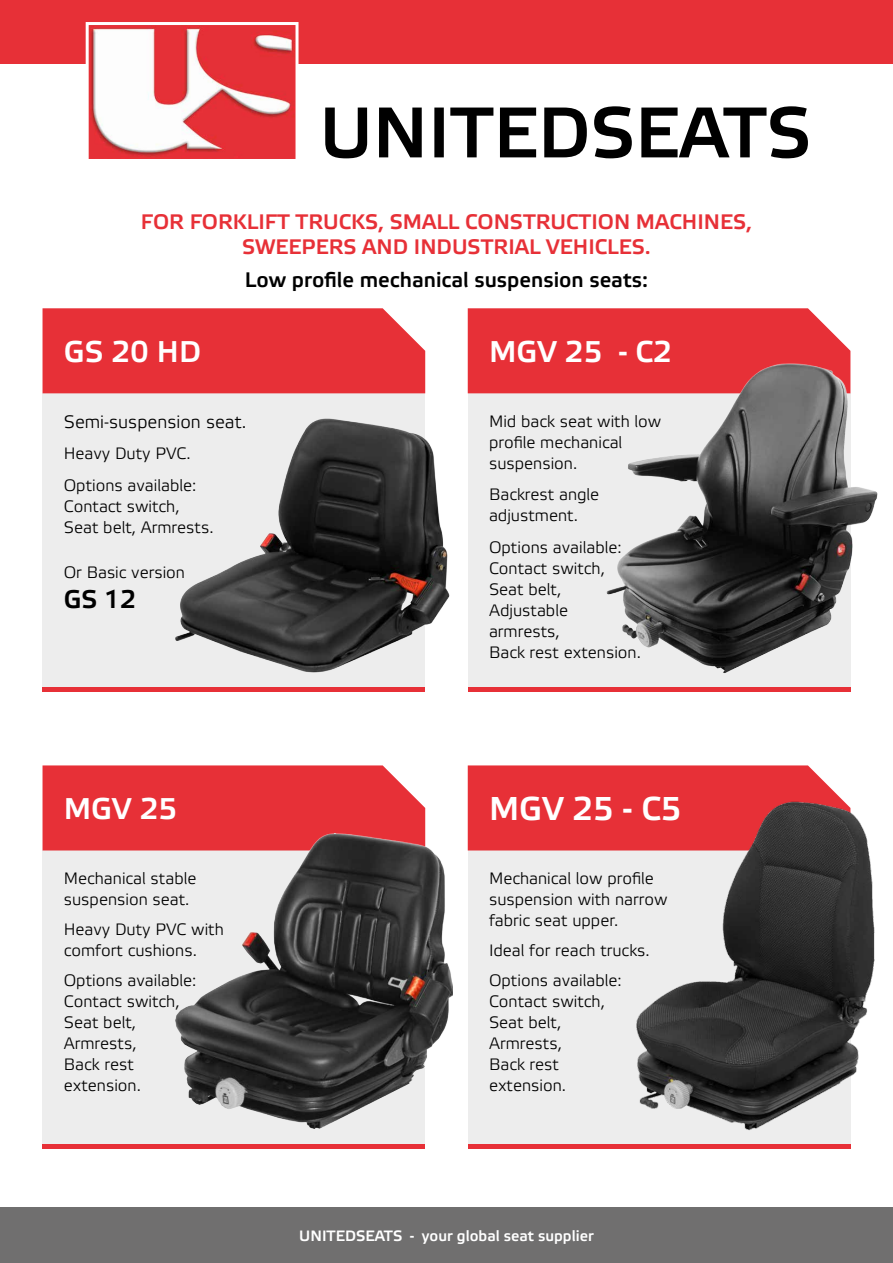
<style>
.page{position:relative;width:893px;height:1263px;background:#fff}
.page>*{position:absolute;margin:0;border:0;box-sizing:border-box;transform-origin:0 0}
.t1{font:700 33px "Elektra Light Pro";color:#fff}
.t2{font:700 30px "Elektra Light Pro";color:#fff}
.t3{font:700 25.5px "Elektra Light Pro";color:#000}
.t4{font:700 21px/25.2px "Elektra Light Pro";color:#e73037;text-align:center}
.t5{font:700 21px "Elektra Light Pro";color:#000}
.t6{font:18px "Elektra Light Pro";color:#000}
.t7{font:16.5px/21px "Elektra Light Pro";color:#000}
.t8{font:700 15px "Elektra Light Pro";color:#fff}
</style>
<div class="page">
<div style="left:43px;top:393px;width:382px;height:294px;background:#ededed"></div>
<div style="left:468px;top:393px;width:116px;height:294px;background:#ededed"></div>
<div style="left:43px;top:850px;width:382px;height:294px;background:#ededed"></div>
<div style="left:468px;top:850px;width:382px;height:294px;background:#ededed"></div>
<div style="left:43px;top:308px;width:382px;height:85px;background:#e73037"></div>
<div style="left:468px;top:308px;width:365px;height:85px;background:#e73037"></div>
<hr style="left:43px;top:687px;width:382px;height:4px;background:#e73037">
<hr style="left:43px;top:1144px;width:382px;height:4px;background:#e73037">
<hr style="left:468px;top:687px;width:382px;height:4px;background:#e73037">
<hr style="left:468px;top:1144px;width:382px;height:4px;background:#e73037">
<div style="left:43px;top:765px;width:382px;height:85px;background:#e73037"></div>
<div style="left:468px;top:765px;width:356px;height:85px;background:#e73037"></div>
<img style="left:176px;top:833px;width:277px;height:295px">
<img style="left:584px;top:333px;width:294px;height:359px">
<div style="left:0;top:0;width:893px;height:64px;background:#e73037"></div>
<svg style="left:325px;top:106px;width:483px;height:52px"></svg>
<img style="left:90px;top:27px;width:205px;height:131px">
<div style="left:86px;top:22px;width:213px;height:140px;border:3px solid #fff"></div>
<div style="left:0;top:1208px;width:893px;height:55px;background:#706f6f"></div>
<img style="left:174px;top:410px;width:276px;height:269px">
<img style="left:621px;top:781px;width:254px;height:362px">
<p class="t4" style="left:141px;top:210px;width:613px">FOR FORKLIFT TRUCKS, SMALL CONSTRUCTION MACHINES,<br>SWEEPERS AND INDUSTRIAL VEHICLES.</p>
<p class="t5" style="left:245px;top:268px;width:405px">Low profile mechanical suspension seats:</p>
<h2 class="t2" style="left:64px;top:335px;width:139px">GS 20 HD</h2>
<h2 class="t2" style="left:489px;top:335px;width:185px">MGV 25 - C2</h2>
<p class="t6" style="left:64px;top:412px;width:184px">Semi-suspension seat.</p>
<p class="t7" style="left:64px;top:438px;width:134px;line-height:31.5px">Heavy Duty PVC.<br>Options available:</p>
<p class="t7" style="left:64px;top:496px;width:151px">Contact switch,<br>Seat belt, Armrests.</p>
<p class="t7" style="left:64px;top:562px;width:123px">Or Basic version</p>
<h3 class="t3" style="left:64px;top:585px;width:74px">GS 12</h3>
<p class="t7" style="left:489px;top:411px;width:174px">Mid back seat with low profile mechanical suspension.</p>
<p class="t7" style="left:489px;top:484px;width:112px">Backrest angle adjustment.</p>
<p class="t7" style="left:489px;top:537px;width:153px">Options available:<br>Contact switch,<br>Seat belt,<br>Adjustable armrests,<br>Back rest extension.</p>
<h2 class="t2" style="left:64px;top:792px;width:115px">MGV 25</h2>
<h1 class="t1" style="left:489px;top:790px;width:194px">MGV 25 - C5</h1>
<p class="t7" style="left:64px;top:868px;width:134px">Mechanical stable suspension seat.</p>
<p class="t7" style="left:64px;top:919px;width:162px">Heavy Duty PVC with comfort cushions.</p>
<p class="t7" style="left:64px;top:970px;width:134px">Options available:<br>Contact switch,<br>Seat belt,<br>Armrests,<br>Back rest extension.</p>
<p class="t7" style="left:489px;top:868px;width:180px">Mechanical low profile suspension with narrow fabric seat upper.</p>
<p class="t7" style="left:489px;top:935px;width:162px;line-height:30px">Ideal for reach trucks.<br>Options available:</p>
<p class="t7" style="left:489px;top:991px;width:117px">Contact switch,<br>Seat belt,<br>Armrests,<br>Back rest extension.</p>
<p class="t8" style="left:299px;top:1227px;width:296px">UNITEDSEATS - your global seat supplier</p>
</div>
